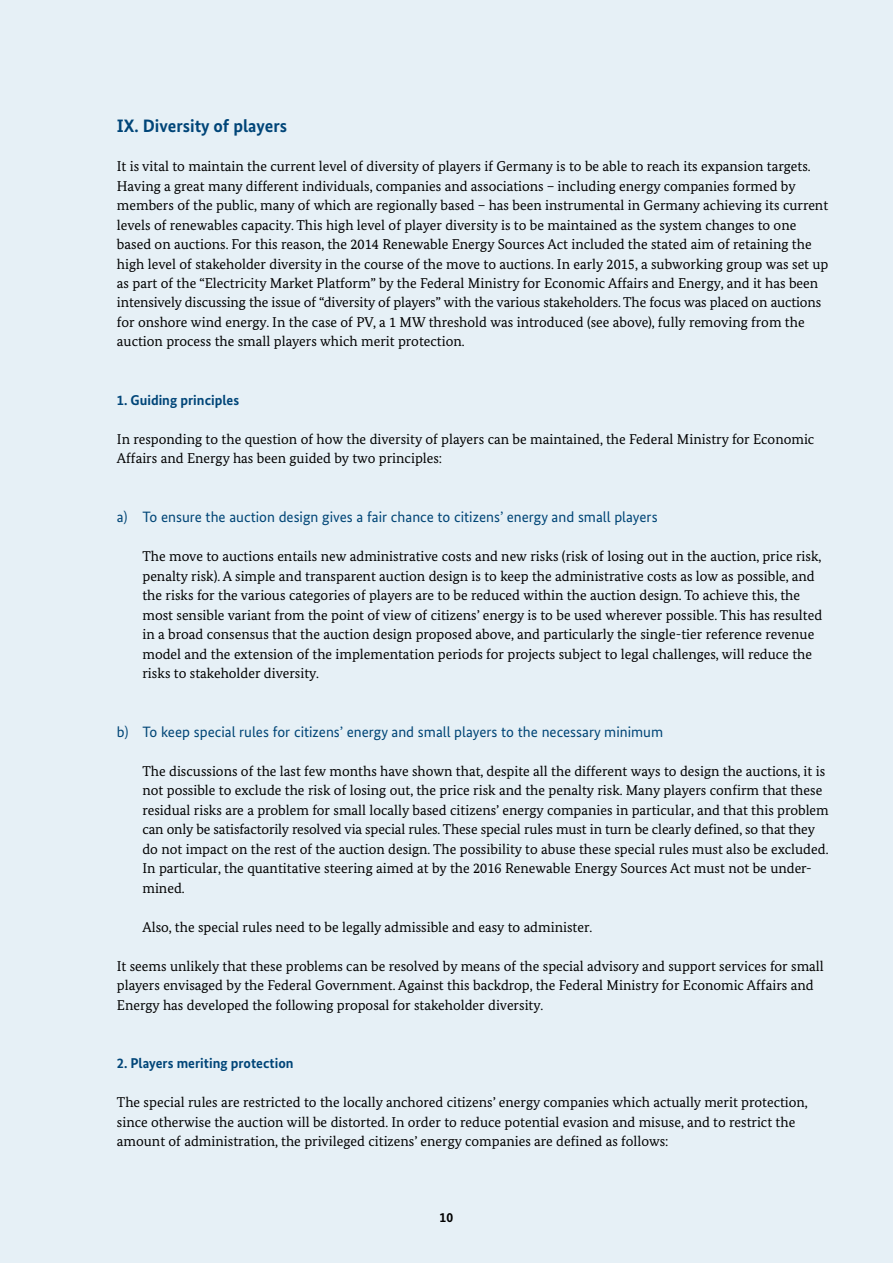
<style>
.page{position:relative;width:893px;height:1263px;background:#e6f0f6}
.page>*{position:absolute;margin:0;border:0;box-sizing:border-box;transform-origin:0 0}
.t1{font:700 18px "Bundes Sans";color:#004578}
.t2{font:15px "Bundes Sans";color:#004576}
.t3{font:14.25px/19.5px "Bundes Serif";color:#000}
.t4{font:700 14.25px "Bundes Sans";color:#004578}
.t5{font:700 13.5px "Bundes Sans";color:#000}
</style>
<div class="page">
<h2 class="t1" style="left:117px;top:115px;width:172px">IX. Diversity of players</h2>
<p class="t3" style="left:117px;top:156px;width:713px">It is vital to maintain the current level of diversity of players if Germany is to be able to reach its expansion targets.<br>Having a great many different individuals, companies and associations – including energy companies formed by members of the public, many of which are regionally based – has been instrumental in Germany achieving its current levels of renewables capacity. This high level of player diversity is to be maintained as the system changes to one based on auctions. For this reason, the 2014 Renewable Energy Sources Act included the stated aim of retaining the high level of stakeholder diversity in the course of the move to auctions. In early 2015, a subworking group was set up as part of the “Electricity Market Platform” by the Federal Ministry for Economic Affairs and Energy, and it has been intensively discussing the issue of “diversity of players” with the various stakeholders. The focus was placed on auctions for onshore wind energy. In the case of PV, a 1 MW threshold was introduced (see above), fully removing from the auction process the small players which merit protection.</p>
<h3 class="t4" style="left:117px;top:391px;width:124px">1. Guiding principles</h3>
<p class="t3" style="left:117px;top:429px;width:699px">In responding to the question of how the diversity of players can be maintained, the Federal Ministry for Economic<br>Affairs and Energy has been guided by two principles:</p>
<h4 class="t2" style="left:117px;top:508px;width:542px">a) To ensure the auction design gives a fair chance to citizens’ energy and small players</h4>
<p class="t3" style="left:142px;top:546px;width:681px">The move to auctions entails new administrative costs and new risks (risk of losing out in the auction, price risk, penalty risk). A simple and transparent auction design is to keep the administrative costs as low as possible, and the risks for the various categories of players are to be reduced within the auction design. To achieve this, the most sensible variant from the point of view of citizens’ energy is to be used wherever possible. This has resulted in a broad consensus that the auction design proposed above, and particularly the single-tier reference revenue model and the extension of the implementation periods for projects subject to legal challenges, will reduce the risks to stakeholder diversity.</p>
<h4 class="t2" style="left:117px;top:722px;width:548px">b) To keep special rules for citizens’ energy and small players to the necessary minimum</h4>
<p class="t3" style="left:142px;top:761px;width:688px">The discussions of the last few months have shown that, despite all the different ways to design the auctions, it is not possible to exclude the risk of losing out, the price risk and the penalty risk. Many players confirm that these residual risks are a problem for small locally based citizens’ energy companies in particular, and that this problem can only be satisfactorily resolved via special rules. These special rules must in turn be clearly defined, so that they do not impact on the rest of the auction design. The possibility to abuse these special rules must also be excluded.<br>In particular, the quantitative steering aimed at by the 2016 Renewable Energy Sources Act must not be under&shy;mined.</p>
<p class="t3" style="left:142px;top:917px;width:451px">Also, the special rules need to be legally admissible and easy to administer.</p>
<p class="t3" style="left:117px;top:956px;width:708px">It seems unlikely that these problems can be resolved by means of the special advisory and support services for small players envisaged by the Federal Government. Against this backdrop, the Federal Ministry for Economic Affairs and<br>Energy has developed the following proposal for stakeholder diversity.</p>
<h3 class="t4" style="left:117px;top:1054px;width:178px">2. Players meriting protection</h3>
<p class="t3" style="left:117px;top:1092px;width:692px">The special rules are restricted to the locally anchored citizens’ energy companies which actually merit protection, since otherwise the auction will be distorted. In order to reduce potential evasion and misuse, and to restrict the amount of administration, the privileged citizens’ energy companies are defined as follows:</p>
<p class="t5" style="left:440px;top:1209px;width:15px">10</p>
</div>
